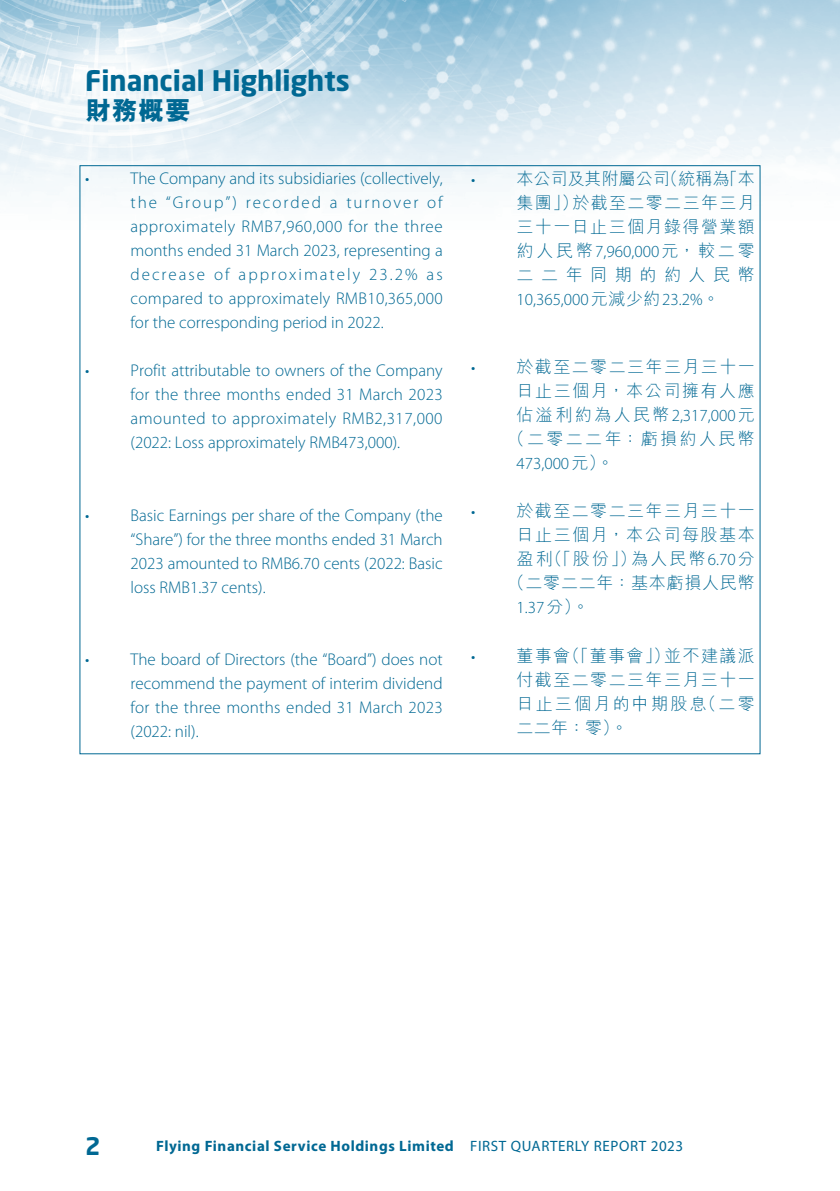
<style>
.page{position:relative;width:840px;height:1191px;background:#fff}
.page>*{position:absolute;margin:0;border:0;box-sizing:border-box;transform-origin:0 0}
.t1{font:700 28px "Neo Sans Std";color:#006893}
.t2{font:800 26px "M Hei HK";color:#006893}
.t3{font:700 24px "Neo Sans Std";color:#006893}
._00_txt_E{font:300 17px/24px "Myriad Pro";color:#006893;text-align:justify}
._000_txt_C{font:300 17px/24px "M Hei HK";letter-spacing:.085em;color:#006893;text-align:justify}
._000_txt_C-2{font:300 17px "M Hei HK";letter-spacing:.14em;color:#006893}
._000_txt_C-3{font:300 17px "Myriad Pro";color:#006893}
._000_txt_C-4{font:300 17px "M Hei HK";letter-spacing:.045em;color:#006893}
.t4{font:700 15px "Myriad Pro";letter-spacing:.04em;color:#006893}
.s1{font-family:"Myriad Pro"}
.s2{font-family:"M Hei HK"}
.s3{font-weight:400}
</style>
<div class="page">
<img style="left:0;top:0;width:839px;height:755px">
<p class="t1" style="left:85px;top:62px;width:266px">Financial Highlights</p>
<p class="t2" style="left:85px;top:97px;width:107px">財務概要</p>
<p class="_00_txt_E" style="left:85px;top:166px;width:6px">•</p>
<p class="_00_txt_E" style="left:130px;top:166px;width:313px">The Company and its subsidiaries (collectively, the “Group”) recorded a turnover of approximately RMB7,960,000 for the three months ended 31 March 2023, representing a decrease of approximately 23.2% as compared to approximately RMB10,365,000 for the corresponding period in 2022.</p>
<p class="_00_txt_E" style="left:85px;top:358px;width:6px">•</p>
<p class="_00_txt_E" style="left:130px;top:358px;width:313px">Profit attributable to owners of the Company for the three months ended 31 March 2023 amounted to approximately RMB2,317,000 (2022: Loss approximately RMB473,000).</p>
<p class="_00_txt_E" style="left:85px;top:502px;width:6px">•</p>
<p class="_00_txt_E" style="left:130px;top:502px;width:313px">Basic Earnings per share of the Company (the “Share”) for the three months ended 31 March 2023 amounted to RMB6.70 cents (2022: Basic loss RMB1.37 cents).</p>
<p class="_00_txt_E" style="left:85px;top:646px;width:6px">•</p>
<p class="_00_txt_E" style="left:130px;top:646px;width:313px">The board of Directors (the “Board”) does not recommend the payment of interim dividend for the three months ended 31 March 2023 (2022: nil).</p>
<p class="_000_txt_C-3" style="left:471px;top:169px;width:6px">•</p>
<p class="_000_txt_C" style="left:516px;top:167px;width:240px">本公司及其附屬公司（統稱為「本集團」）於截至二零二三年三月三十一日止三個月錄得營業額約人民幣<span class="s1">7,960,000</span>元，較二零二二年同期的約人民幣<span class="s1">10,365,000</span>元減少約<span class="s1">23.2%</span>。</p>
<p class="_000_txt_C-3" style="left:471px;top:357px;width:6px">•</p>
<p class="_000_txt_C" style="left:516px;top:355px;width:240px">於截至二零二三年三月三十一</p>
<p class="_000_txt_C" style="left:516px;top:379px;width:240px">日止三個月，本公司擁有人應</p>
<p class="_000_txt_C-2" style="left:516px;top:406px;width:240px">佔溢利約為人民幣<span class="s1">2,317,000</span>元</p>
<p class="_000_txt_C-2" style="left:507px;top:430px;width:248px">（二零二二年：虧損約人民幣</p>
<p class="_000_txt_C-3" style="left:516px;top:453px;width:99px">473,000<span class="s2">元）。</span></p>
<p class="_000_txt_C-3" style="left:471px;top:501px;width:6px">•</p>
<p class="_000_txt_C" style="left:516px;top:499px;width:240px">於截至二零二三年三月三十一</p>
<p class="_000_txt_C" style="left:516px;top:523px;width:240px">日止三個月，本公司每股基本</p>
<p class="_000_txt_C" style="left:516px;top:547px;width:240px">盈利（「股份」）為人民幣<span class="s1">6.70</span>分</p>
<p class="_000_txt_C-4" style="left:507px;top:574px;width:248px">（二零二二年：基本虧損人民幣</p>
<p class="_000_txt_C-3" style="left:516px;top:597px;width:74px">1.37<span class="s2">分）。</span></p>
<p class="_000_txt_C-3" style="left:471px;top:645px;width:6px">•</p>
<p class="_000_txt_C" style="left:516px;top:643px;width:240px">董事會（「董事會」）並不建議派付截至二零二三年三月三十一日止三個月的中期股息（二零二二年：零）。</p>
<p class="t3" style="left:85px;top:1130px;width:17px">2</p>
<p class="t4" style="left:156px;top:1136px;width:528px">Flying Financial Service Holdings Limited <span class="s3">FIRST QUARTERLY REPORT 2023</span></p>
</div>
